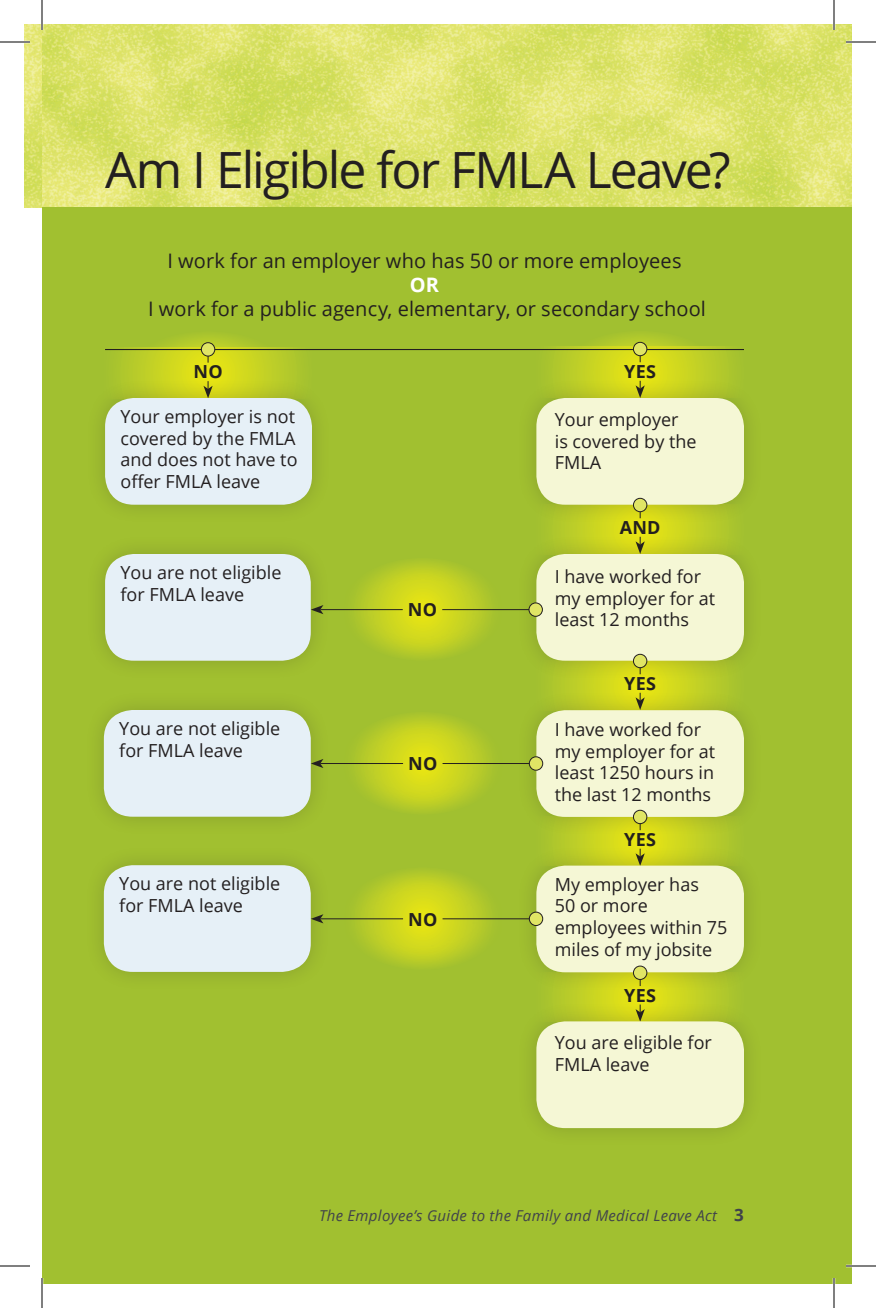
<style>
.page{position:relative;width:876px;height:1308px;background:#fff}
.page>*{position:absolute;margin:0;border:0;box-sizing:border-box;transform-origin:0 0}
.t1{font:50px "Open Sans";letter-spacing:-.04em;color:#231f20}
.t2{font:20px "Open Sans";letter-spacing:.005em;color:#231f20}
.t3{font:700 20px "Open Sans";color:#fff}
.t4{font:18px/21.6px "Open Sans";color:#231f20}
.t5{font:700 18px "Open Sans";letter-spacing:.015em;color:#231f20}
.t6{font:italic 15px "Open Sans";letter-spacing:.02em;color:#40424b}
.s1{font-weight:700;font-style:normal;font-size:17px}
</style>
<div class="page">
<img style="left:24px;top:24px;width:828px;height:184px">
<div style="left:42px;top:208px;width:810px;height:1076px;background:#a1c030"></div>
<svg style="left:559px;top:331px;width:162px;height:85px"></svg>
<svg style="left:536px;top:347px;width:208px;height:31px"></svg>
<svg style="left:127px;top:331px;width:162px;height:85px"></svg>
<svg style="left:105px;top:347px;width:207px;height:31px"></svg>
<svg style="left:552px;top:993px;width:177px;height:8px"></svg>
<svg style="left:552px;top:837px;width:177px;height:8px"></svg>
<svg style="left:552px;top:681px;width:177px;height:9px;background:#ccd620"></svg>
<svg style="left:552px;top:525px;width:177px;height:9px;background:#ccd620"></svg>
<div style="left:85px;top:378px;width:247px;height:147px;background:#231f20;opacity:.2"></div>
<div style="left:105px;top:398px;width:207px;height:107px;background:#e6f0f7;border-radius:29px"></div>
<div style="left:516px;top:378px;width:248px;height:147px;background:#231f20;opacity:.2"></div>
<div style="left:536px;top:398px;width:208px;height:107px;background:#f5f7d5;border-radius:29px"></div>
<div style="left:516px;top:534px;width:248px;height:147px;background:#231f20;opacity:.2"></div>
<div style="left:536px;top:554px;width:208px;height:107px;background:#f5f7d5;border-radius:29px"></div>
<div style="left:516px;top:690px;width:248px;height:147px;background:#231f20;opacity:.2"></div>
<div style="left:536px;top:710px;width:208px;height:107px;background:#f5f7d5;border-radius:29px"></div>
<div style="left:516px;top:1001px;width:248px;height:148px;background:#231f20;opacity:.2"></div>
<div style="left:536px;top:1021px;width:208px;height:107px;background:#f5f7d5;border-radius:29px"></div>
<div style="left:516px;top:845px;width:248px;height:148px;background:#231f20;opacity:.2"></div>
<div style="left:536px;top:866px;width:208px;height:106px;background:#f5f7d5;border-radius:29px"></div>
<div style="left:85px;top:534px;width:246px;height:147px;background:#9ebc2f"></div>
<div style="left:105px;top:554px;width:206px;height:107px;background:#e6f0f7;border-radius:29px"></div>
<div style="left:104px;top:710px;width:207px;height:107px;background:#e6f0f7;border-radius:29px"></div>
<div style="left:84px;top:845px;width:247px;height:147px;background:#9fbc2f"></div>
<div style="left:104px;top:865px;width:207px;height:107px;background:#e6f0f7;border-radius:29px"></div>
<hr style="left:105px;top:349px;width:639px;height:1px;background:#231f20">
<svg style="left:342px;top:558px;width:162px;height:103px"></svg>
<hr style="left:442px;top:609px;width:94px;height:1px;background:#231f20">
<div style="left:529px;top:603px;width:13px;height:13px;background:#e0e565;border-radius:50%"></div>
<div style="left:529px;top:602px;width:14px;height:15px;border:1px solid #231f20;border-radius:50%"></div>
<hr style="left:320px;top:609px;width:83px;height:1px;background:#231f20">
<svg style="left:311px;top:605px;width:12px;height:9px"></svg>
<svg style="left:342px;top:712px;width:162px;height:103px"></svg>
<hr style="left:443px;top:763px;width:93px;height:1px;background:#231f20">
<div style="left:529px;top:757px;width:14px;height:13px;background:#e0e565;border-radius:50%"></div>
<div style="left:529px;top:756px;width:14px;height:15px;border:1px solid #231f20;border-radius:50%"></div>
<hr style="left:320px;top:763px;width:83px;height:1px;background:#231f20">
<svg style="left:311px;top:759px;width:12px;height:9px"></svg>
<svg style="left:342px;top:867px;width:162px;height:103px"></svg>
<hr style="left:443px;top:918px;width:93px;height:1px;background:#231f20">
<div style="left:529px;top:912px;width:14px;height:14px;background:#e0e565;border-radius:50%"></div>
<div style="left:529px;top:912px;width:14px;height:14px;border:1px solid #231f20;border-radius:50%"></div>
<hr style="left:320px;top:918px;width:83px;height:1px;background:#231f20">
<svg style="left:311px;top:914px;width:12px;height:9px"></svg>
<div style="left:633px;top:342px;width:14px;height:14px;background:#e0e565;border-radius:50%"></div>
<div style="left:633px;top:342px;width:14px;height:14px;border:1px solid #231f20;border-radius:50%"></div>
<div style="left:201px;top:343px;width:14px;height:13px;background:#e0e565;border-radius:50%"></div>
<div style="left:201px;top:342px;width:14px;height:15px;border:1px solid #231f20;border-radius:50%"></div>
<div style="left:633px;top:498px;width:14px;height:14px;background:#e0e565;border-radius:50%"></div>
<div style="left:633px;top:498px;width:14px;height:14px;border:1px solid #231f20;border-radius:50%"></div>
<div style="left:633px;top:654px;width:14px;height:14px;background:#e0e565;border-radius:50%"></div>
<div style="left:633px;top:654px;width:14px;height:14px;border:1px solid #231f20;border-radius:50%"></div>
<div style="left:633px;top:810px;width:14px;height:14px;background:#e0e565;border-radius:50%"></div>
<div style="left:633px;top:810px;width:14px;height:14px;border:1px solid #231f20;border-radius:50%"></div>
<div style="left:633px;top:966px;width:14px;height:13px;background:#e0e565;border-radius:50%"></div>
<div style="left:633px;top:966px;width:14px;height:14px;border:1px solid #231f20;border-radius:50%"></div>
<hr style="left:0;top:41px;width:30px;height:2px;background:#fff">
<hr style="left:846px;top:41px;width:30px;height:2px;background:#fff">
<hr style="left:846px;top:1265px;width:30px;height:2px;background:#fff">
<hr style="left:41px;top:0;width:2px;height:30px;background:#fff">
<hr style="left:833px;top:0;width:2px;height:30px;background:#fff">
<hr style="left:833px;top:1278px;width:2px;height:30px;background:#fff">
<hr style="left:0;top:42px;width:30px;height:1px;background:#000">
<hr style="left:846px;top:42px;width:30px;height:1px;background:#000">
<hr style="left:0;top:1266px;width:30px;height:1px;background:#000">
<hr style="left:846px;top:1266px;width:30px;height:1px;background:#000">
<hr style="left:42px;top:0;width:1px;height:30px;background:#000">
<hr style="left:42px;top:1278px;width:1px;height:30px;background:#000">
<hr style="left:834px;top:0;width:1px;height:30px;background:#000">
<hr style="left:834px;top:1278px;width:1px;height:30px;background:#000">
<h1 class="t1" style="left:105px;top:136px;width:627px">Am I Eligible for FMLA Leave?</h1>
<p class="t2" style="left:167px;top:247px;width:516px">I work for an employer who has 50 or more employees</p>
<p class="t3" style="left:410px;top:271px;width:31px">OR</p>
<p class="t2" style="left:148px;top:295px;width:559px">I work for a public agency, elementary, or secondary school</p>
<p class="t5" style="left:193px;top:359px;width:31px">NO</p>
<p class="t5" style="left:624px;top:359px;width:33px">YES</p>
<p class="t4" style="left:120px;top:405px;width:179px">Your employer is not covered by the FMLA and does not have to offer FMLA leave</p>
<p class="t4" style="left:555px;top:408px;width:143px">Your employer<br>is covered by the<br>FMLA</p>
<p class="t5" style="left:620px;top:515px;width:42px">AND</p>
<p class="t4" style="left:120px;top:561px;width:163px">You are not eligible for FMLA leave</p>
<p class="t5" style="left:408px;top:597px;width:31px">NO</p>
<p class="t4" style="left:555px;top:565px;width:162px">I have worked for my employer for at least 12 months</p>
<p class="t5" style="left:624px;top:671px;width:33px">YES</p>
<p class="t4" style="left:119px;top:717px;width:163px">You are not eligible for FMLA leave</p>
<p class="t5" style="left:408px;top:751px;width:31px">NO</p>
<p class="t4" style="left:555px;top:718px;width:162px">I have worked for my employer for at least 1250 hours in the last 12 months</p>
<p class="t5" style="left:624px;top:826px;width:33px">YES</p>
<p class="t4" style="left:119px;top:873px;width:163px">You are not eligible for FMLA leave</p>
<p class="t5" style="left:408px;top:906px;width:31px">NO</p>
<p class="t4" style="left:555px;top:873px;width:174px">My employer has<br>50 or more employees within 75 miles of my jobsite</p>
<p class="t5" style="left:624px;top:982px;width:33px">YES</p>
<p class="t4" style="left:555px;top:1032px;width:159px">You are eligible for<br>FMLA leave</p>
<p class="t6" style="left:319px;top:1205px;width:426px">The Employee’s Guide to the Family and Medical Leave Act <span class="s1">3</span></p>
</div>
